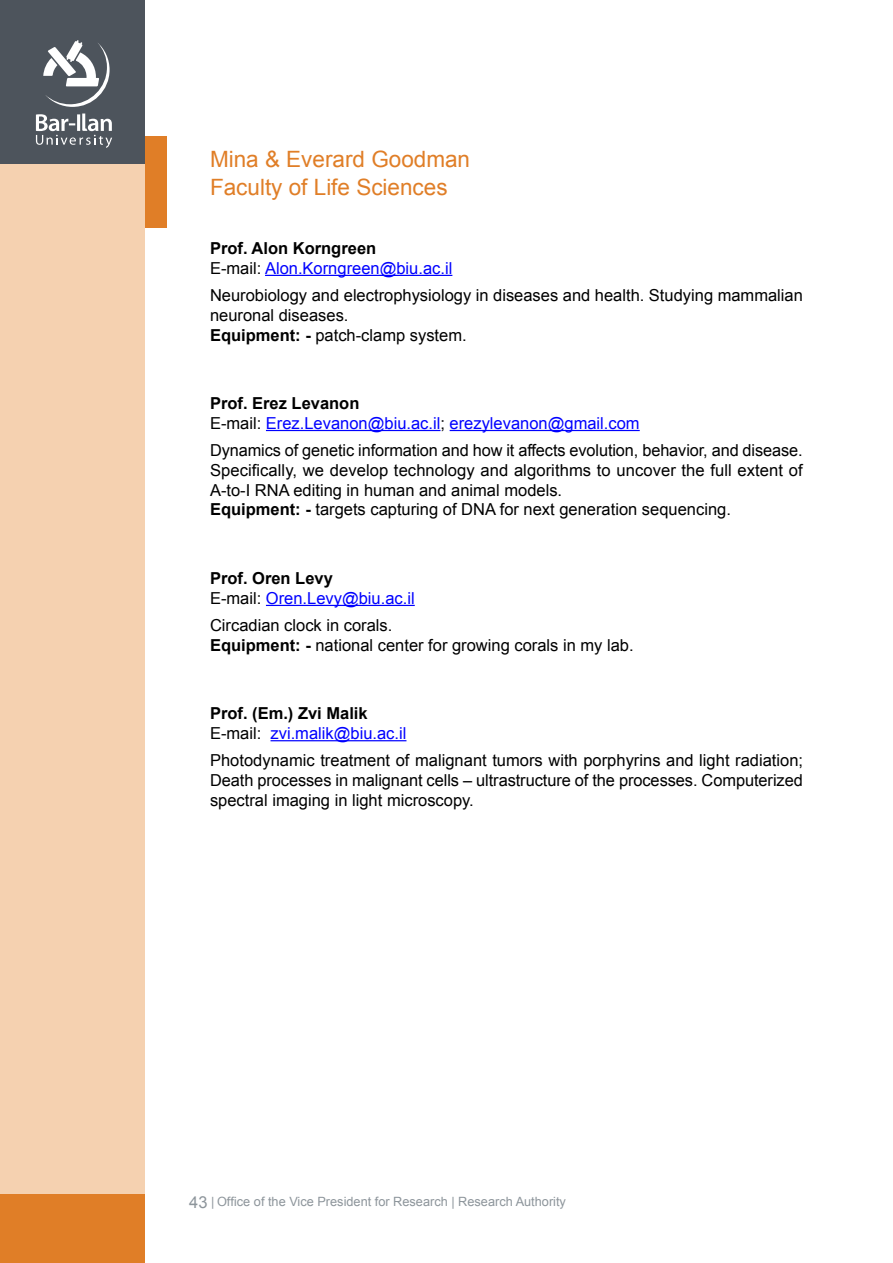
<style>
.page{position:relative;width:893px;height:1263px;background:#fff}
.page>*{position:absolute;margin:0;border:0;box-sizing:border-box;transform-origin:0 0}
.כותרת_כתום_חדש{font:22.5px "Arial";color:#e07e27}
.שורה_ראשונה{font:16.5px/19.8px "Arial";color:#000;text-align:justify}
.ראשי_ללא_בייסליין{font:16.5px "Arial";color:#000}
.ראשי{font:16.5px "Arial";color:#00f}
.כותרת_קטנה{font:700 16.5px "Arial";color:#000}
.t1{font:12.75px "Arial";color:#8d959b}
.s1{color:#000}
.s2{font-weight:700}
.s3{font-size:16.5px}
</style>
<div class="page">
<div style="left:0;top:0;width:145px;height:1263px;background:#f5d1b0"></div>
<div style="left:145px;top:136px;width:22px;height:92px;background:#e07e27"></div>
<div style="left:0;top:0;width:145px;height:163px;background:#4d545c"></div>
<svg style="left:43px;top:40px;width:67px;height:67px"></svg>
<svg style="left:36px;top:114px;width:76px;height:34px"></svg>
<div style="left:0;top:1194px;width:145px;height:69px;background:#e07e27"></div>
<hr style="left:265px;top:275px;width:187px;height:1px;background:#00f">
<hr style="left:266px;top:430px;width:174px;height:1px;background:#00f">
<hr style="left:450px;top:430px;width:190px;height:1px;background:#00f">
<hr style="left:266px;top:605px;width:149px;height:1px;background:#00f">
<hr style="left:271px;top:740px;width:135px;height:1px;background:#00f">
<p class="כותרת_כתום_חדש" style="left:210px;top:144px;width:262px">Mina &amp; Everard Goodman</p>
<p class="כותרת_כתום_חדש" style="left:210px;top:172px;width:239px">Faculty of Life Sciences</p>
<p class="כותרת_קטנה" style="left:210px;top:237px;width:168px">Prof. Alon Korngreen</p>
<p class="ראשי" style="left:210px;top:257px;width:244px"><span class="s1">E-mail:</span> Alon.Korngreen@biu.ac.il</p>
<p class="שורה_ראשונה" style="left:210px;top:285px;width:594px">Neurobiology and electrophysiology in diseases and health. Studying mammalian neuronal diseases.</p>
<p class="ראשי_ללא_בייסליין" style="left:210px;top:324px;width:258px"><span class="s2">Equipment: -</span> patch-clamp system.</p>
<p class="כותרת_קטנה" style="left:210px;top:392px;width:151px">Prof. Erez Levanon</p>
<p class="ראשי" style="left:210px;top:412px;width:431px"><span class="s1">E-mail:</span> Erez.Levanon@biu.ac.il<span class="s1">;</span> erezylevanon@gmail.com</p>
<p class="שורה_ראשונה" style="left:210px;top:440px;width:594px">Dynamics of genetic information and how it affects evolution, behavior, and disease.<br>Specifically, we develop technology and algorithms to uncover the full extent of A-to-I RNA editing in human and animal models.</p>
<p class="ראשי_ללא_בייסליין" style="left:210px;top:499px;width:522px"><span class="s2">Equipment: -</span> targets capturing of DNA for next generation sequencing.</p>
<p class="כותרת_קטנה" style="left:210px;top:567px;width:124px">Prof. Oren Levy</p>
<p class="ראשי" style="left:210px;top:587px;width:206px"><span class="s1">E-mail:</span> Oren.Levy@biu.ac.il</p>
<p class="שורה_ראשונה" style="left:210px;top:615px;width:184px">Circadian clock in corals.</p>
<p class="ראשי_ללא_בייסליין" style="left:210px;top:634px;width:425px"><span class="s2">Equipment: -</span> national center for growing corals in my lab.</p>
<p class="כותרת_קטנה" style="left:210px;top:702px;width:159px">Prof. (Em.) Zvi Malik</p>
<p class="ראשי" style="left:210px;top:722px;width:198px"><span class="s1">E-mail:</span> zvi.malik@biu.ac.il</p>
<p class="שורה_ראשונה" style="left:210px;top:751px;width:595px">Photodynamic treatment of malignant tumors with porphyrins and light radiation; Death processes in malignant cells – ultrastructure of the processes. Computerized spectral imaging in light microscopy.</p>
<p class="t1" style="left:189px;top:1193px;width:378px"><span class="s3">43</span> | Office of the Vice President for Research | Research Authority</p>
</div>
